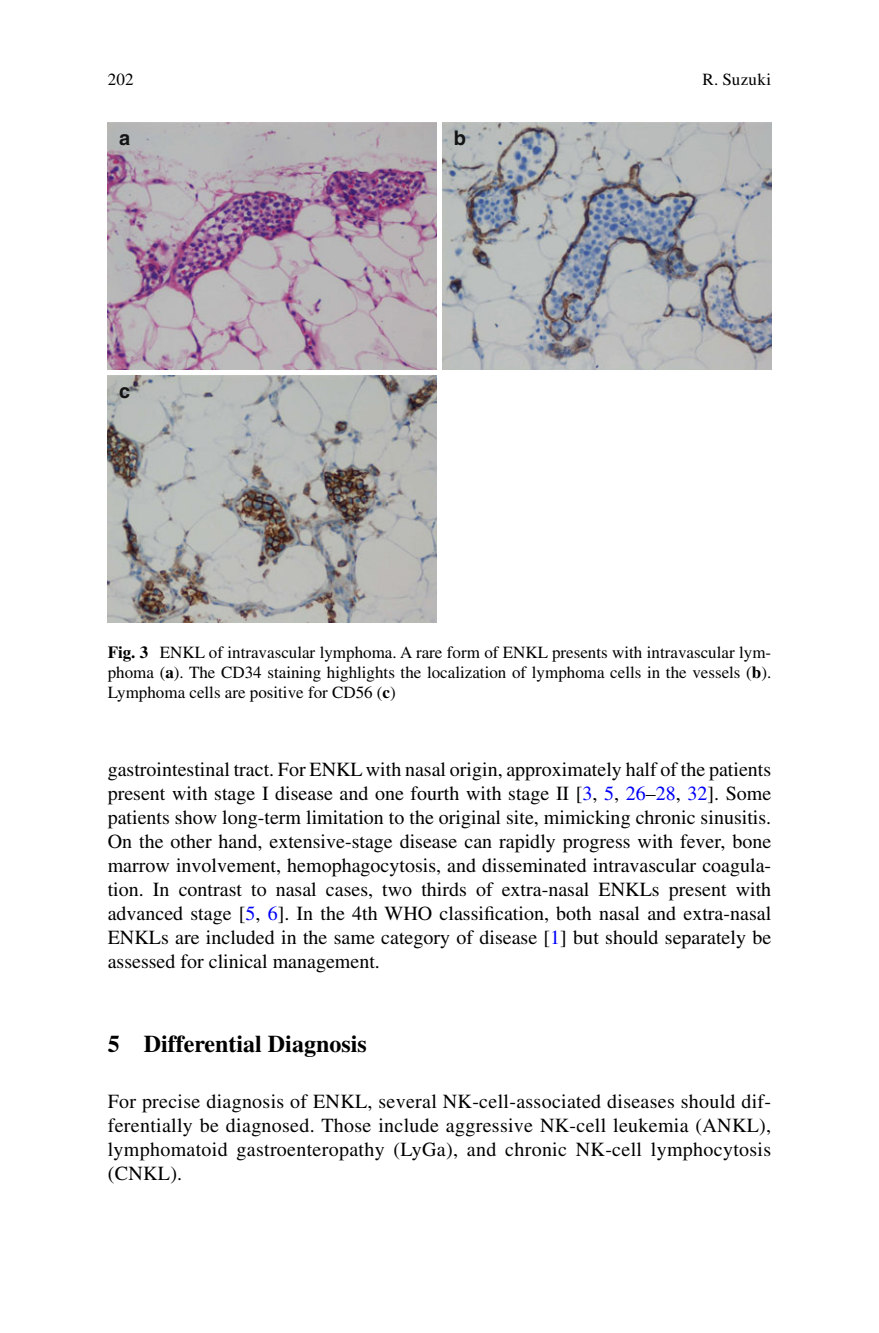
<style>
.page{position:relative;width:879px;height:1333px;background:#fff}
.page>*{position:absolute;margin:0;border:0;box-sizing:border-box;transform-origin:0 0}
.t1{font:700 24px "Lcdswl Times";color:#000}
.t2{font:20px/24px "Pjnrhc Times";color:#000;text-align:justify}
.t3{font:700 20px "Vqyvtr Helvetica";color:#131413}
.t4{font:17px/20px "Pjnrhc Times";color:#000;text-align:justify}
.s1{font-family:"Lcdswl Times";font-weight:700}
.s2{color:#0000fa}
</style>
<div class="page">
<img style="left:108px;top:122px;width:329px;height:247px">
<img style="left:442px;top:122px;width:329px;height:247px">
<img style="left:108px;top:375px;width:329px;height:247px">
<p class="t4" style="left:108px;top:71px;width:27px">202</p>
<p class="t3" style="left:119px;top:126px;width:13px">a</p>
<p class="t3" style="left:119px;top:378px;width:13px">c</p>
<p class="t3" style="left:454px;top:126px;width:14px">b</p>
<p class="t4" style="left:702px;top:71px;width:70px">R. Suzuki</p>
<p class="t4" style="left:108px;top:644px;width:665px"><span class="s1">Fig. 3</span> ENKL of intravascular lymphoma. A rare form of ENKL presents with intravascular lym&shy;phoma ( <span class="s1">a</span> ). The CD34 staining highlights the localization of lymphoma cells in the vessels ( <span class="s1">b</span> ).<br>Lymphoma cells are positive for CD56 ( <span class="s1">c</span> )</p>
<p class="t2" style="left:108px;top:759px;width:665px">gastrointestinal tract. For ENKL with nasal origin, approximately half of the patients present with stage I disease and one fourth with stage II [ <span class="s2">3</span> , <span class="s2">5</span> , <span class="s2">26</span> – <span class="s2">28</span> , <span class="s2">32</span> ]. Some patients show long-term limitation to the original site, mimicking chronic sinusitis.<br>On the other hand, extensive-stage disease can rapidly progress with fever, bone marrow involvement, hemophagocytosis, and disseminated intravascular coagula&shy;tion. In contrast to nasal cases, two thirds of extra-nasal ENKLs present with advanced stage [ <span class="s2">5</span> , <span class="s2">6</span> ]. In the 4th WHO classification, both nasal and extra-nasal ENKLs are included in the same category of disease [ <span class="s2">1</span> ] but should separately be assessed for clinical management.</p>
<p class="t1" style="left:108px;top:1035px;width:260px">5 Differential Diagnosis</p>
<p class="t2" style="left:108px;top:1091px;width:665px">For precise diagnosis of ENKL, several NK-cell-associated diseases should dif&shy;ferentially be diagnosed. Those include aggressive NK-cell leukemia (ANKL), lymphomatoid gastroenteropathy (LyGa), and chronic NK-cell lymphocytosis (CNKL).</p>
</div>
